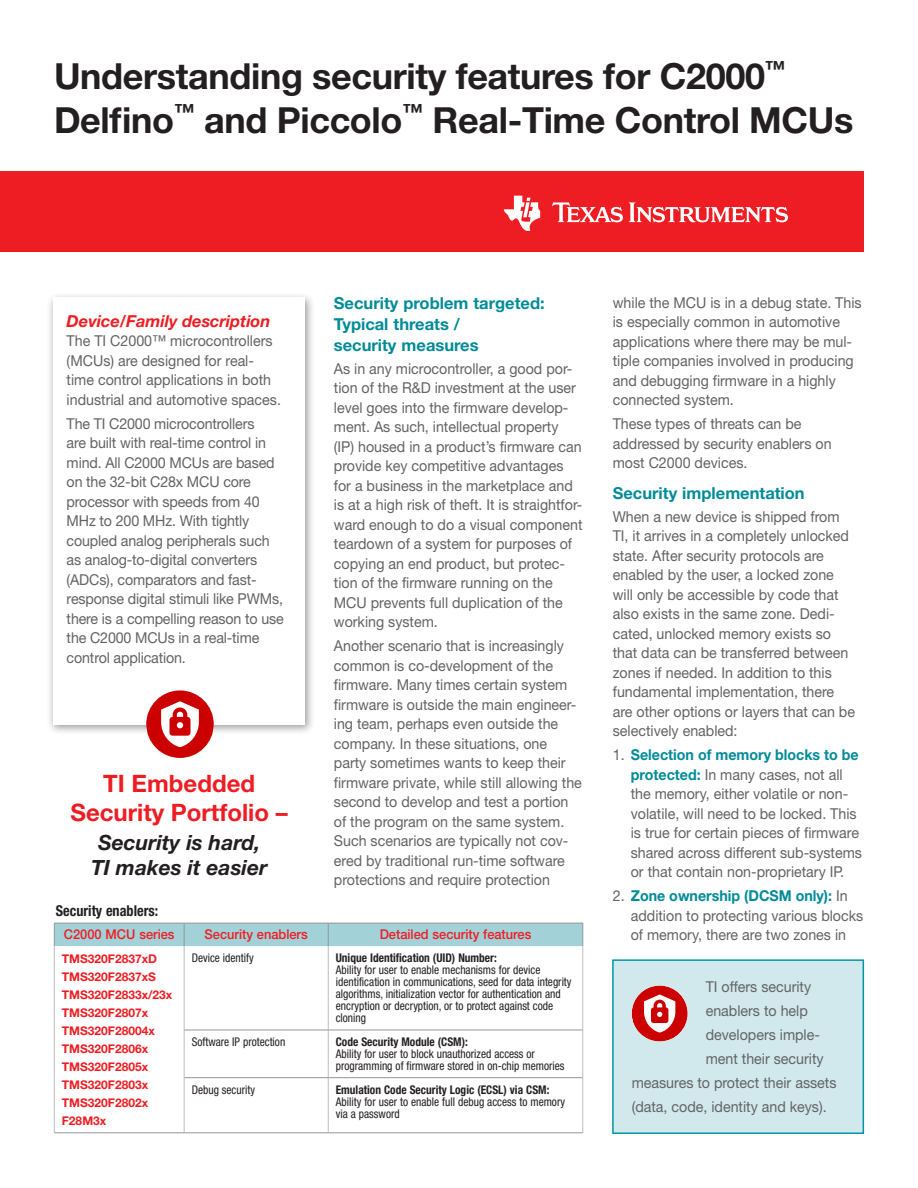
<style>
.page{position:relative;width:918px;height:1188px;background:#fff}
.page>*{position:absolute;margin:0;border:0;box-sizing:border-box;transform-origin:0 0}
.t1{font:700 36px/43.5px "Helvetica Neue LT Std";letter-spacing:-.01em;color:#231f20}
.t2{font:700 24px/28.8px "Helvetica Neue LT Std";color:#ee1d23;text-align:center}
.t3{font:italic 700 21px/25.2px "Helvetica Neue LT Std";color:#231f20;text-align:center}
.t4{font:700 16.5px/21px "Helvetica Neue LT Std";color:#008b98}
.t5{font:italic 700 16.5px "Helvetica Neue LT Std";color:#ee1d23}
.t6{font:15px/19.5px "Helvetica Neue LT Std";color:#636366;scale:.95 1}
.t7{font:700 condensed 15px "Helvetica Neue LT Std";color:#231f20;scale:.95 1}
.t8{font:500 13.5px "Helvetica Neue LT Std";color:#ee1d23;scale:.95 1}
.t9{font:condensed 12px/12px "Helvetica Neue LT Std";color:#231f20;scale:.95 1}
.t10{font:700 12px/18px "Helvetica Neue";color:#ee1d23}
.t11{font:700 condensed 12px "Helvetica Neue LT Std";color:#231f20;scale:.95 1}
.s1{font-weight:700;color:#008b98}
</style>
<div class="page">
<div style="left:0;top:171px;width:864px;height:80px;background:#ee1d23"></div>
<svg style="left:552px;top:202px;width:71px;height:20px"></svg>
<svg style="left:504px;top:196px;width:36px;height:35px"></svg>
<svg style="left:629px;top:202px;width:159px;height:20px"></svg>
<div style="left:46px;top:292px;width:269px;height:444px;background:#231f20;opacity:.45"></div>
<div style="left:53px;top:297px;width:252px;height:427px;background:#fff"></div>
<svg style="left:183px;top:946px;width:399px;height:186px"></svg>
<div style="left:54px;top:923px;width:529px;height:23px;background:#a3d1d8"></div>
<hr style="left:54px;top:946px;width:1px;height:84px;background:#bcbdc0">
<hr style="left:184px;top:946px;width:1px;height:84px;background:#bcbdc0">
<hr style="left:328px;top:946px;width:1px;height:84px;background:#bcbdc0">
<hr style="left:582px;top:946px;width:1px;height:84px;background:#bcbdc0">
<hr style="left:54px;top:1030px;width:1px;height:48px;background:#bcbdc0">
<hr style="left:184px;top:1030px;width:1px;height:48px;background:#bcbdc0">
<hr style="left:328px;top:1030px;width:1px;height:47px;background:#bcbdc0">
<hr style="left:582px;top:1030px;width:1px;height:48px;background:#bcbdc0">
<hr style="left:54px;top:1078px;width:1px;height:55px;background:#bcbdc0">
<hr style="left:184px;top:1078px;width:1px;height:54px;background:#bcbdc0">
<hr style="left:328px;top:1078px;width:1px;height:54px;background:#bcbdc0">
<hr style="left:582px;top:1078px;width:1px;height:55px;background:#bcbdc0">
<hr style="left:185px;top:1030px;width:143px;height:1px;background:#939598">
<hr style="left:328px;top:1030px;width:254px;height:1px;background:#939598">
<hr style="left:185px;top:1077px;width:143px;height:1px;background:#939598">
<hr style="left:328px;top:1077px;width:254px;height:1px;background:#939598">
<hr style="left:55px;top:1132px;width:129px;height:1px;background:#939598">
<hr style="left:184px;top:1132px;width:144px;height:1px;background:#939598">
<hr style="left:328px;top:1132px;width:254px;height:1px;background:#939598">
<hr style="left:55px;top:923px;width:129px;height:1px;background:#939598">
<hr style="left:185px;top:923px;width:143px;height:1px;background:#939598">
<hr style="left:329px;top:923px;width:253px;height:1px;background:#939598">
<svg style="left:146px;top:690px;width:68px;height:68px"></svg>
<div style="left:613px;top:960px;width:250px;height:173px;background:#d1e9ed"></div>
<div style="left:612px;top:959px;width:252px;height:175px;border:2px solid #0097a4"></div>
<svg style="left:632px;top:986px;width:56px;height:56px"></svg>
<h1 class="t1" style="left:54px;top:54px;width:801px">Understanding security features for C2000<sup>™<br></sup>Delfino<sup>™</sup> and Piccolo<sup>™</sup> Real-Time Control MCUs</h1>
<p class="t5" style="left:67px;top:311px;width:205px">Device/Family description</p>
<p class="t6" style="left:67px;top:331px;width:227px">The TI C2000™ microcontrollers (MCUs) are designed for real&shy;time control applications in both industrial and automotive spaces.</p>
<p class="t6" style="left:67px;top:413px;width:230px">The TI C2000 microcontrollers<br>are built with real-time control in mind. All C2000 MCUs are based on the 32-bit C28x MCU core processor with speeds from 40<br>MHz to 200 MHz. With tightly coupled analog peripherals such as analog-to-digital converters (ADCs), comparators and fast&shy;response digital stimuli like PWMs, there is a compelling reason to use the C2000 MCUs in a real-time control application.</p>
<h2 class="t2" style="left:71px;top:768px;width:219px">TI Embedded<br>Security Portfolio –</h2>
<h3 class="t3" style="left:91px;top:830px;width:178px">Security is hard,<br>TI makes it easier</h3>
<p class="t4" style="left:334px;top:292px;width:212px">Security problem targeted:<br>Typical threats /<br>security measures</p>
<p class="t6" style="left:334px;top:358px;width:263px">As in any microcontroller, a good por&shy;tion of the R&amp;D investment at the user level goes into the firmware develop&shy;ment. As such, intellectual property (IP) housed in a product’s firmware can provide key competitive advantages for a business in the marketplace and is at a high risk of theft. It is straightfor&shy;ward enough to do a visual component teardown of a system for purposes of copying an end product, but protec&shy;tion of the firmware running on the MCU prevents full duplication of the working system.</p>
<p class="t6" style="left:334px;top:636px;width:263px">Another scenario that is increasingly common is co-development of the firmware. Many times certain system firmware is outside the main engineer&shy;ing team, perhaps even outside the company. In these situations, one party sometimes wants to keep their firmware private, while still allowing the second to develop and test a portion of the program on the same system.<br>Such scenarios are typically not cov&shy;ered by traditional run-time software protections and require protection</p>
<p class="t7" style="left:56px;top:901px;width:109px">Security enablers:</p>
<p class="t8" style="left:64px;top:926px;width:118px">C2000 MCU series</p>
<p class="t8" style="left:205px;top:926px;width:110px">Security enablers</p>
<p class="t8" style="left:380px;top:926px;width:161px">Detailed security features</p>
<p class="t10" style="left:62px;top:950px;width:112px">TMS320F2837xD<br>TMS320F2837xS<br>TMS320F2833x/23x<br>TMS320F2807x<br>TMS320F28004x<br>TMS320F2806x<br>TMS320F2805x<br>TMS320F2803x<br>TMS320F2802x<br>F28M3x</p>
<p class="t9" style="left:192px;top:952px;width:67px">Device identify</p>
<p class="t11" style="left:336px;top:951px;width:171px">Unique Identification (UID) Number:</p>
<p class="t9" style="left:336px;top:964px;width:250px">Ability for user to enable mechanisms for device identification in communications, seed for data integrity algorithms, initialization vector for authentication and encryption or decryption, or to protect against code cloning</p>
<p class="t9" style="left:192px;top:1036px;width:100px">Software IP protection</p>
<p class="t11" style="left:336px;top:1035px;width:140px">Code Security Module (CSM):</p>
<p class="t9" style="left:336px;top:1048px;width:242px">Ability for user to block unauthorized access or programming of firmware stored in on-chip memories</p>
<p class="t9" style="left:192px;top:1083px;width:68px">Debug security</p>
<p class="t11" style="left:336px;top:1082px;width:226px">Emulation Code Security Logic (ECSL) via CSM:</p>
<p class="t9" style="left:336px;top:1095px;width:243px">Ability for user to enable full debug access to memory via a password</p>
<p class="t6" style="left:613px;top:292px;width:263px">while the MCU is in a debug state. This is especially common in automotive applications where there may be mul&shy;tiple companies involved in producing and debugging firmware in a highly connected system.</p>
<p class="t6" style="left:613px;top:414px;width:232px">These types of threats can be addressed by security enablers on most C2000 devices.</p>
<p class="t4" style="left:613px;top:482px;width:193px">Security implementation</p>
<p class="t6" style="left:613px;top:506px;width:257px">When a new device is shipped from TI, it arrives in a completely unlocked state. After security protocols are enabled by the user, a locked zone will only be accessible by code that also exists in the same zone. Dedi&shy;cated, unlocked memory exists so that data can be transferred between zones if needed. In addition to this fundamental implementation, there are other options or layers that can be selectively enabled:</p>
<p class="t6" style="left:631px;top:745px;width:245px;text-indent:-18px">1. <span class="s1">Selection of memory blocks to be protected:</span> In many cases, not all the memory, either volatile or non&shy;volatile, will need to be locked. This is true for certain pieces of firmware shared across different sub-systems or that contain non-proprietary IP.</p>
<p class="t6" style="left:631px;top:886px;width:246px;text-indent:-18px">2. <span class="s1">Zone ownership (DCSM only):</span> In addition to protecting various blocks of memory, there are two zones in</p>
<p class="t6" style="left:706px;top:977px;width:113px">TI offers security</p>
<p class="t6" style="left:706px;top:1001px;width:109px">enablers to help</p>
<p class="t6" style="left:706px;top:1025px;width:122px">developers imple-</p>
<p class="t6" style="left:706px;top:1049px;width:126px">ment their security</p>
<p class="t6" style="left:632px;top:1073px;width:217px">measures to protect their assets</p>
<p class="t6" style="left:632px;top:1097px;width:207px">(data, code, identity and keys).</p>
</div>
